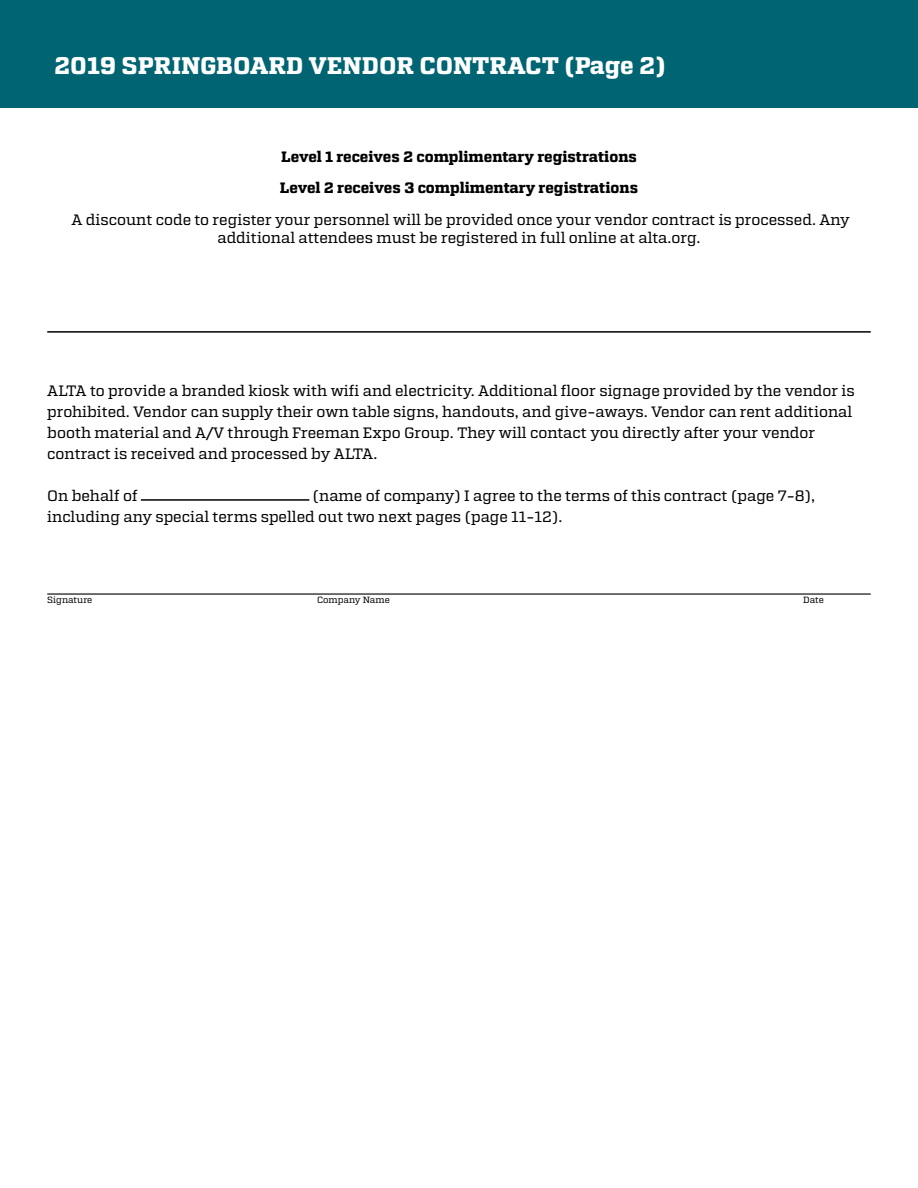
<style>
.page{position:relative;width:918px;height:1188px;background:#fff}
.page>*{position:absolute;margin:0;border:0;box-sizing:border-box;transform-origin:0 0}
.t1{font:700 24px "Atletico";color:#fff}
.t2{font:24px "Rockwell";color:#fff}
.t3{font:15px/21px "Atletico";color:#000}
.t4{font:700 15px/31.5px "Atletico";color:#000}
.t5{font:9px "Atletico";color:#000}
</style>
<div class="page">
<hr style="left:47px;top:331px;width:824px;height:2px;background:#000">
<hr style="left:47px;top:593px;width:824px;height:2px;background:#000">
<hr style="left:141px;top:499px;width:168px;height:2px;background:#000">
<div style="left:0;top:0;width:918px;height:108px;background:#006472"></div>
<h1 class="t1" style="left:54px;top:51px;width:613px">2019 SPRINGBOARD VENDOR CONTRACT (Page 2)</h1>
<h1 class="t2" style="left:54px;top:52px;width:520px">EXHIBITOR PERSONNEL REGISTRATION FORM</h1>
<p class="t4" style="left:280px;top:141px;width:360px">Level 1 receives 2 complimentary registrations<br>Level 2 receives 3 complimentary registrations</p>
<p class="t3" style="left:71px;top:210px;width:780px;line-height:18px;text-align:center">A discount code to register your personnel will be provided once your vendor contract is processed. Any additional attendees must be registered in full online at alta.org.</p>
<p class="t3" style="left:47px;top:380px;width:809px">ALTA to provide a branded kiosk with wifi and electricity. Additional floor signage provided by the vendor is prohibited. Vendor can supply their own table signs, handouts, and give-aways. Vendor can rent additional booth material and A/V through Freeman Expo Group. They will contact you directly after your vendor contract is received and processed by ALTA.</p>
<p class="t3" style="left:47px;top:485px;width:92px">On behalf of</p>
<p class="t3" style="left:47px;top:485px;width:770px;text-indent:265px">(name of company) I agree to the terms of this contract (page 7-8), including any special terms spelled out two next pages (page 11-12).</p>
<p class="t5" style="left:47px;top:594px;width:47px">Signature</p>
<p class="t5" style="left:317px;top:594px;width:74px">Company Name</p>
<p class="t5" style="left:803px;top:594px;width:22px">Date</p>
</div>
